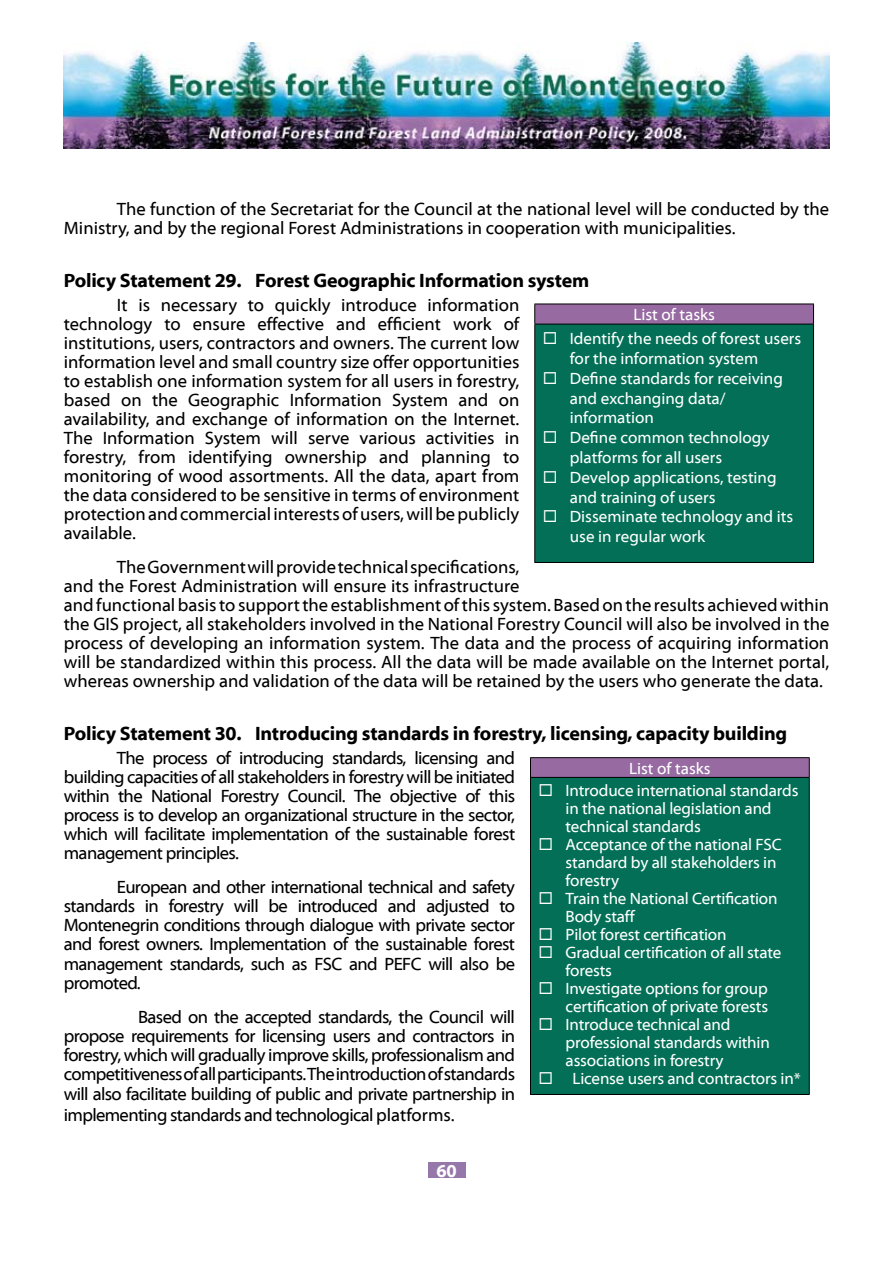
<style>
.page{position:relative;width:893px;height:1263px;background:#fff}
.page>*{position:absolute;margin:0;border:0;box-sizing:border-box;transform-origin:0 0}
.t1{font:700 19.5px "Myriad Web Pro";letter-spacing:-.01em;color:#000}
.t2{font:18px/19px "Myriad Web Pro";color:#000;text-align:justify}
.t3{font:700 18px "Myriad Web Pro";color:#fff}
.t4{font:16.5px/18px "Myriad Web Pro";letter-spacing:-.01em;color:#fff}
</style>
<div class="page">
<div style="left:428px;top:1163px;width:37px;height:15px;background:#9677aa"></div>
<img style="left:64px;top:43px;width:765px;height:106px">
<div style="left:535px;top:304px;width:278px;height:20px;background:#976aa2"></div>
<div style="left:535px;top:324px;width:278px;height:238px;background:#026f56"></div>
<hr style="left:534px;top:304px;width:280px;height:1px;background:#000">
<svg style="left:534px;top:304px;width:1px;height:20px"></svg>
<svg style="left:813px;top:304px;width:1px;height:20px"></svg>
<hr style="left:534px;top:324px;width:280px;height:1px;background:#000">
<hr style="left:534px;top:324px;width:1px;height:238px;background:#000">
<hr style="left:813px;top:324px;width:1px;height:238px;background:#000">
<hr style="left:534px;top:562px;width:280px;height:1px;background:#000">
<div style="left:530px;top:758px;width:279px;height:19px;background:#976aa2"></div>
<div style="left:530px;top:777px;width:279px;height:317px;background:#026f56"></div>
<hr style="left:530px;top:757px;width:280px;height:1px;background:#000">
<svg style="left:530px;top:758px;width:1px;height:19px"></svg>
<svg style="left:809px;top:758px;width:1px;height:19px"></svg>
<hr style="left:530px;top:777px;width:280px;height:1px;background:#000">
<hr style="left:530px;top:778px;width:1px;height:316px;background:#000">
<hr style="left:809px;top:778px;width:1px;height:316px;background:#000">
<hr style="left:530px;top:1094px;width:280px;height:1px;background:#000">
<p class="t2" style="left:64px;top:200px;width:767px;text-indent:53px">The function of the Secretariat for the Council at the national level will be conducted by the<br>Ministry, and by the regional Forest Administrations in cooperation with municipalities.</p>
<p class="t1" style="left:64px;top:270px;width:527px">Policy Statement 29. Forest Geographic Information system</p>
<p class="t2" style="left:64px;top:295px;width:457px;text-indent:53px">It is necessary to quickly introduce information technology to ensure effective and efficient work of institutions, users, contractors and owners. The current low information level and small country size offer opportunities to establish one information system for all users in forestry, based on the Geographic Information System and on availability, and exchange of information on the Internet.<br>The Information System will serve various activities in forestry, from identifying ownership and planning to monitoring of wood assortments. All the data, apart from the data considered to be sensitive in terms of environment protection and commercial interests of users, will be publicly available.</p>
<p class="t2" style="left:64px;top:558px;width:767px;text-align:left;text-indent:53px">TheGovernmentwillprovidetechnicalspecifications,<br>and the Forest Administration will ensure its infrastructure<br>and functional basis to support the establishment of this system. Based on the results achieved within the GIS project, all stakeholders involved in the National Forestry Council will also be involved in the process of developing an information system. The data and the process of acquiring information will be standardized within this process. All the data will be made available on the Internet portal, whereas ownership and validation of the data will be retained by the users who generate the data.</p>
<p class="t1" style="left:64px;top:723px;width:725px">Policy Statement 30. Introducing standards in forestry, licensing, capacity building</p>
<p class="t2" style="left:64px;top:749px;width:453px;text-indent:53px">The process of introducing standards, licensing and building capacities of all stakeholders in forestry will be initiated within the National Forestry Council. The objective of this process is to develop an organizational structure in the sector, which will facilitate implementation of the sustainable forest management principles.</p>
<p class="t2" style="left:64px;top:878px;width:453px;text-indent:53px">European and other international technical and safety standards in forestry will be introduced and adjusted to Montenegrin conditions through dialogue with private sector and forest owners. Implementation of the sustainable forest management standards, such as FSC and PEFC will also be promoted.</p>
<p class="t2" style="left:64px;top:1007px;width:453px;line-height:19.6px;text-indent:74px">Based on the accepted standards, the Council will propose requirements for licensing users and contractors in forestry, which will gradually improve skills, professionalism and competitiveness of all participants. The introduction of standards will also facilitate building of public and private partnership in implementing standards and technological platforms.</p>
<p class="t4" style="left:633px;top:306px;width:83px">List of tasks</p>
<p class="t4" style="left:570px;top:329px;width:233px;line-height:19.8px;text-indent:-27px">◻ Identify the needs of forest users for the information system</p>
<p class="t4" style="left:570px;top:369px;width:215px;line-height:19.8px;text-indent:-27px">◻ Define standards for receiving and exchanging data/ information</p>
<p class="t4" style="left:570px;top:428px;width:201px;line-height:19.8px;text-indent:-27px">◻ Define common technology platforms for all users</p>
<p class="t4" style="left:570px;top:468px;width:208px;line-height:19.8px;text-indent:-27px">◻ Develop applications, testing and training of users</p>
<p class="t4" style="left:570px;top:507px;width:225px;line-height:19.8px;text-indent:-27px">◻ Disseminate technology and its use in regular work</p>
<p class="t4" style="left:629px;top:760px;width:83px">List of tasks</p>
<p class="t4" style="left:566px;top:782px;width:234px;text-indent:-27px">◻ Introduce international standards in the national legislation and technical standards</p>
<p class="t4" style="left:566px;top:836px;width:218px;text-indent:-27px">◻ Acceptance of the national FSC standard by all stakeholders in forestry</p>
<p class="t4" style="left:566px;top:890px;width:214px;text-indent:-27px">◻ Train the National Certification<br>Body staff</p>
<p class="t4" style="left:539px;top:926px;width:190px">◻ Pilot forest certification</p>
<p class="t4" style="left:566px;top:944px;width:217px;text-indent:-27px">◻ Gradual certification of all state forests</p>
<p class="t4" style="left:539px;top:980px;width:231px;text-align:right">◻ Investigate options for group certification of private forests</p>
<p class="t4" style="left:566px;top:1016px;width:206px;text-indent:-27px">◻ Introduce technical and professional standards within associations in forestry</p>
<p class="t4" style="left:539px;top:1070px;width:264px">◻ License users and contractors in*</p>
<p class="t3" style="left:436px;top:1161px;width:22px">60</p>
</div>
